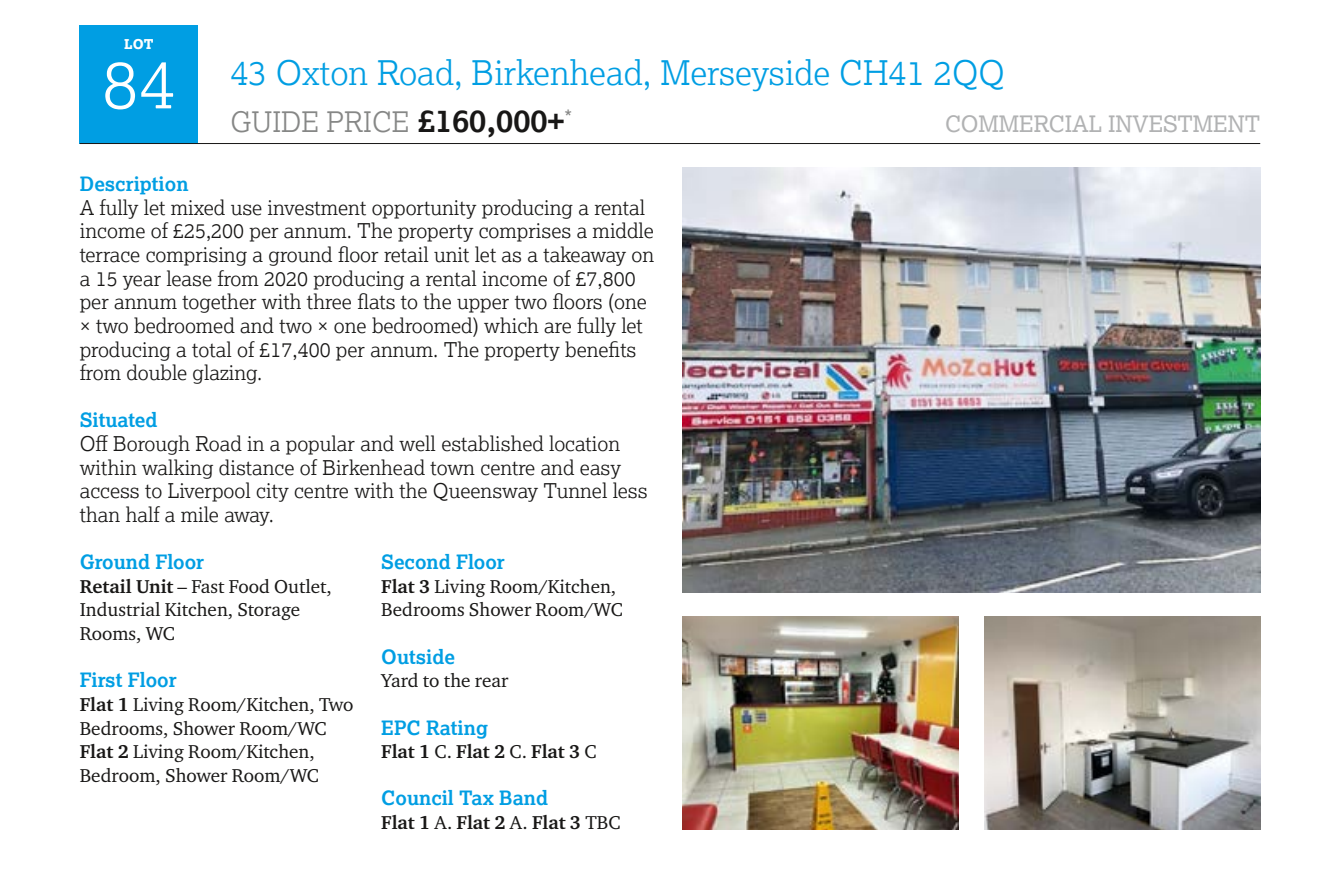
<style>
.page{position:relative;width:1340px;height:888px;background:#fff}
.page>*{position:absolute;margin:0;border:0;box-sizing:border-box;transform-origin:0 0}
.t1{font:300 67.5px "Lexia";color:#fff}
.t2{font:300 33.75px "Lexia";color:#009ee3}
.t3{font:300 28.12px "Lexia";color:#868786}
.t4{font:22.5px "Lexia";color:#b1b2b3}
.t5{font:300 20.25px/23.6px "Lexia";color:#181716}
.t6{font:700 19.8px "Lexia";color:#009ee3}
.t7{font:19.12px/23.6px "Charter ITC Pro";color:#181716}
.t8{font:700 19.12px "Charter ITC Pro";color:#181716}
.t9{font:800 13.5px "Lexia";color:#fff}
.s1{font-weight:700;font-size:31.5px;color:#181716}
.s2{font-weight:700}
.s3{font-weight:400}
</style>
<div class="page">
<div style="left:80px;top:26px;width:118px;height:118px;background:#009ee3"></div>
<hr style="left:80px;top:143px;width:1180px;height:1px;background:#181716">
<img style="left:682px;top:616px;width:276px;height:213px">
<img style="left:984px;top:616px;width:276px;height:213px">
<img style="left:682px;top:167px;width:578px;height:426px">
<p class="t9" style="left:124px;top:36px;width:31px">LOT</p>
<h1 class="t1" style="left:102px;top:41px;width:75px">84</h1>
<h2 class="t2" style="left:230px;top:51px;width:776px">43 Oxton Road, Birkenhead, Merseyside CH41 2QQ</h2>
<h3 class="t3" style="left:230px;top:104px;width:343px">GUIDE PRICE <span class="s1">£160,000+</span><sup>*</sup></h3>
<p class="t4" style="left:945px;top:110px;width:316px">COMMERCIAL INVESTMENT</p>
<p class="t6" style="left:80px;top:171px;width:110px">Description</p>
<p class="t5" style="left:80px;top:195px;width:576px">A fully let mixed use investment opportunity producing a rental income of £25,200 per annum. The property comprises a middle terrace comprising a ground floor retail unit let as a takeaway on a 15 year lease from 2020 producing a rental income of £7,800 per annum together with three flats to the upper two floors (one × two bedroomed and two × one bedroomed) which are fully let producing a total of £17,400 per annum. The property benefits from double glazing.</p>
<p class="t6" style="left:80px;top:408px;width:79px">Situated</p>
<p class="t5" style="left:80px;top:431px;width:569px">Off Borough Road in a popular and well established location within walking distance of Birkenhead town centre and easy access to Liverpool city centre with the Queensway Tunnel less than half a mile away.</p>
<p class="t6" style="left:80px;top:549px;width:126px">Ground Floor</p>
<p class="t7" style="left:80px;top:574px;width:253px"><span class="s2">Retail Unit</span> – Fast Food Outlet,<br>Industrial Kitchen, Storage<br>Rooms, WC</p>
<p class="t6" style="left:80px;top:667px;width:98px">First Floor</p>
<p class="t7" style="left:80px;top:692px;width:275px"><span class="s2">Flat 1</span> Living Room/Kitchen, Two<br>Bedrooms, Shower Room/WC<br><span class="s2">Flat 2</span> Living Room/Kitchen,<br>Bedroom, Shower Room/WC</p>
<p class="t6" style="left:381px;top:549px;width:125px">Second Floor</p>
<p class="t7" style="left:381px;top:574px;width:243px"><span class="s2">Flat 3</span> Living Room/Kitchen,<br>Bedrooms Shower Room/WC</p>
<p class="t6" style="left:381px;top:644px;width:75px">Outside</p>
<p class="t7" style="left:381px;top:668px;width:129px">Yard to the rear</p>
<p class="t6" style="left:381px;top:715px;width:108px">EPC Rating</p>
<p class="t8" style="left:381px;top:740px;width:217px">Flat 1 <span class="s3">C.</span> Flat 2 <span class="s3">C.</span> Flat 3 <span class="s3">C</span></p>
<p class="t6" style="left:381px;top:786px;width:168px">Council Tax Band</p>
<p class="t8" style="left:381px;top:811px;width:241px">Flat 1 <span class="s3">A.</span> Flat 2 <span class="s3">A.</span> Flat 3 <span class="s3">TBC</span></p>
</div>
